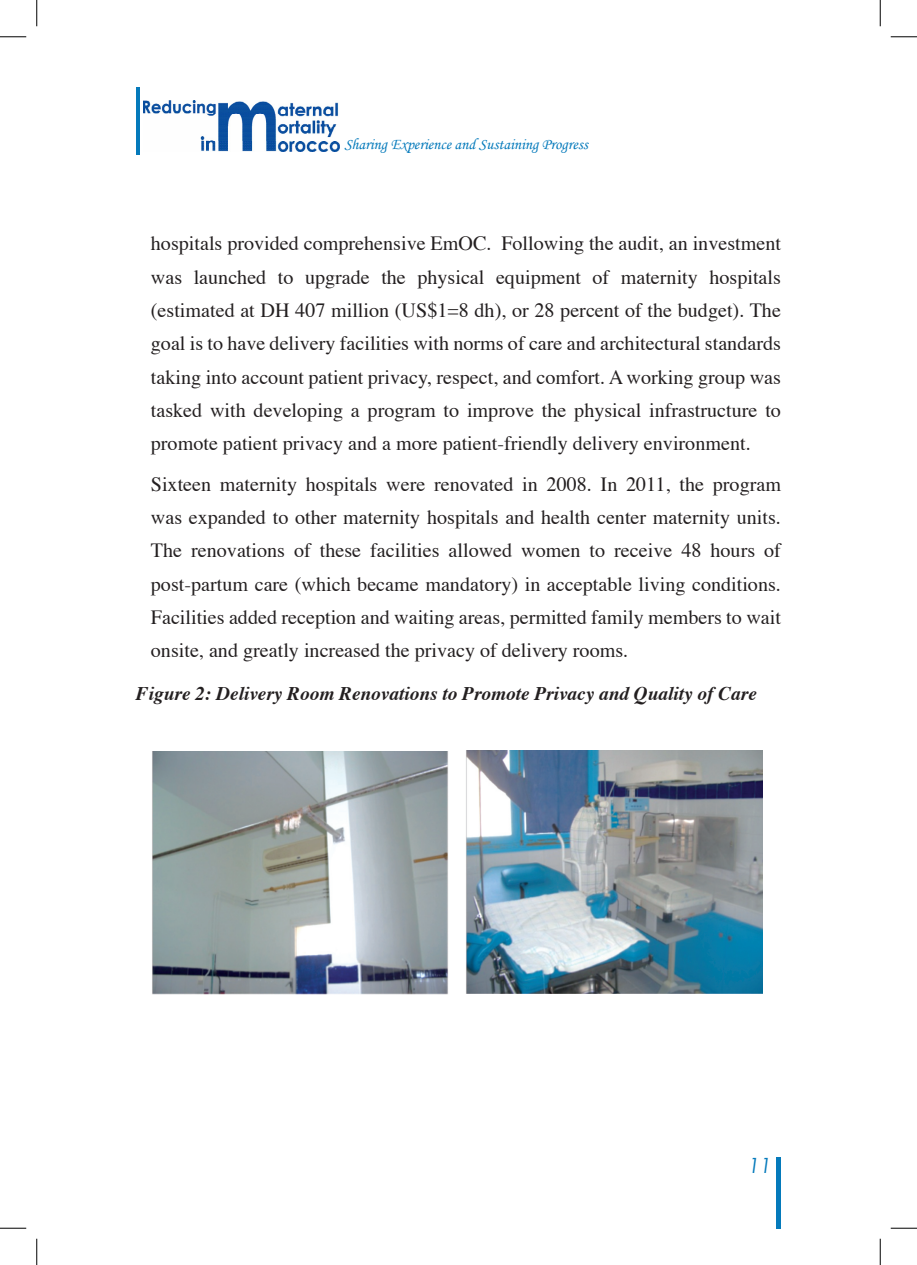
<style>
.page{position:relative;width:917px;height:1265px;background:#fff}
.page>*{position:absolute;margin:0;border:0;box-sizing:border-box;transform-origin:0 0}
.t1{font:italic 21px "Century Gothic";color:#057abb}
.t2{font:20.12px/33.2px "Times";color:#231f20;text-align:justify}
.t3{font:italic 700 19.25px "Times";color:#231f20}
.t4{font:15.75px "Monotype Corsiva";color:#057abb}
</style>
<div class="page">
<div style="left:776px;top:1156px;width:5px;height:71px;background:#057abb"></div>
<hr style="left:136px;top:87px;width:3px;height:68px;background:#057abb">
<img style="left:144px;top:101px;width:195px;height:50px">
<img style="left:466px;top:750px;width:297px;height:243px">
<img style="left:152px;top:751px;width:296px;height:243px">
<svg style="left:0;top:36px;width:26px;height:1px"></svg>
<svg style="left:891px;top:36px;width:26px;height:1px"></svg>
<svg style="left:0;top:1227px;width:26px;height:1px"></svg>
<svg style="left:891px;top:1227px;width:26px;height:1px"></svg>
<svg style="left:36px;top:0;width:1px;height:26px"></svg>
<svg style="left:36px;top:1238px;width:1px;height:26px"></svg>
<svg style="left:880px;top:0;width:1px;height:26px"></svg>
<svg style="left:880px;top:1238px;width:1px;height:26px"></svg>
<p class="t4" style="left:344px;top:135px;width:245px">Sharing Experience and Sustaining Progress</p>
<p class="t2" style="left:151px;top:225px;width:632px">hospitals provided comprehensive EmOC. Following the audit, an investment was launched to upgrade the physical equipment of maternity hospitals (estimated at DH 407 million (US$1=8 dh), or 28 percent of the budget). The goal is to have delivery facilities with norms of care and architectural standards taking into account patient privacy, respect, and comfort. A working group was tasked with developing a program to improve the physical infrastructure to promote patient privacy and a more patient-friendly delivery environment.</p>
<p class="t2" style="left:151px;top:465px;width:632px">Sixteen maternity hospitals were renovated in 2008. In 2011, the program was expanded to other maternity hospitals and health center maternity units.<br>The renovations of these facilities allowed women to receive 48 hours of post-partum care (which became mandatory) in acceptable living conditions.<br>Facilities added reception and waiting areas, permitted family members to wait onsite, and greatly increased the privacy of delivery rooms.</p>
<p class="t3" style="left:136px;top:675px;width:622px">Figure 2: Delivery Room Renovations to Promote Privacy and Quality of Care</p>
<p class="t1" style="left:748px;top:1152px;width:25px">11</p>
</div>
